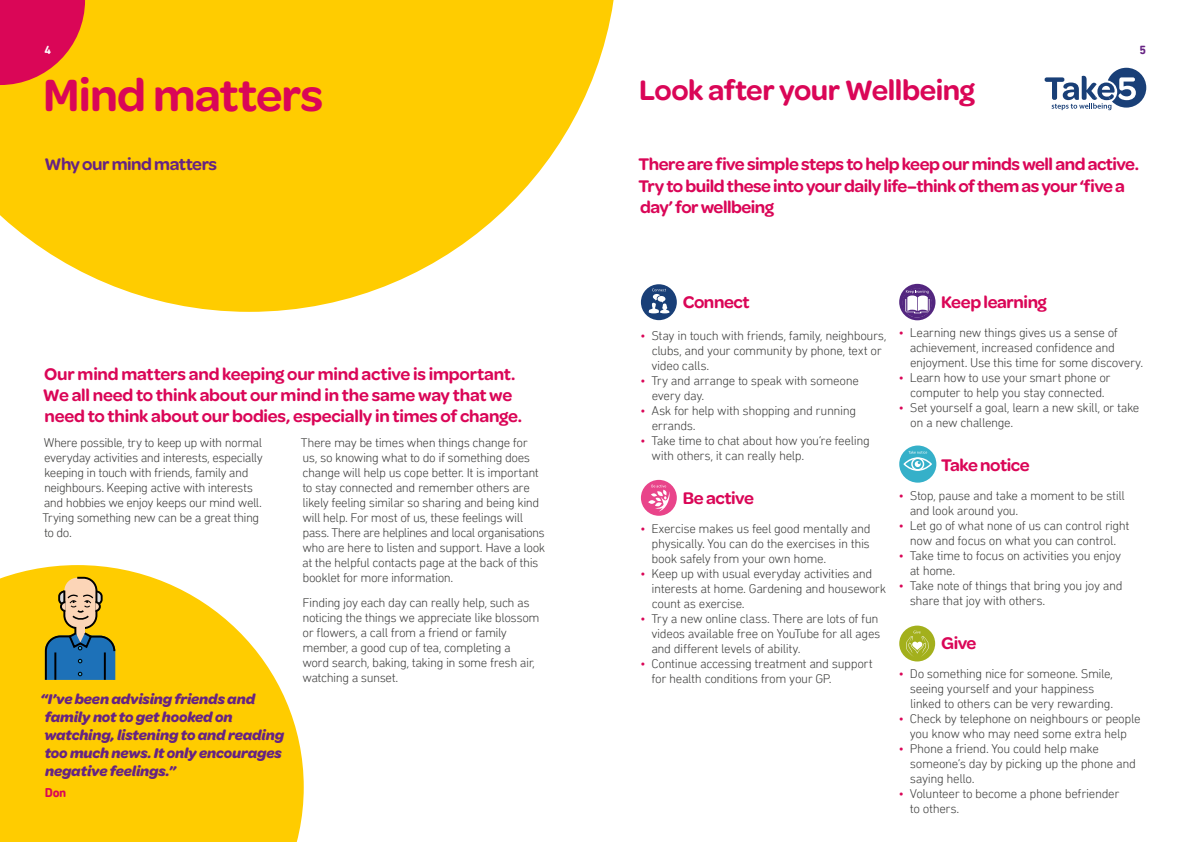
<style>
.page{position:relative;width:1191px;height:842px;background:#fff}
.page>*{position:absolute;margin:0;border:0;box-sizing:border-box;transform-origin:0 0}
.SECTION_HEADING{font:600 48px "Omnes Cyrillic";letter-spacing:-.02em;color:#da0657}
.PAGE_HEADING{font:600 30px "Omnes Cyrillic";letter-spacing:-.015em;color:#da0657}
.PAGE_HEADING-2{font:600 18px/21px "Omnes Cyrillic";letter-spacing:-.01em;color:#da0657}
.SUB-SUBHEADING{font:600 18px/21px "Omnes Cyrillic";letter-spacing:-.025em;color:#da0657}
.BODY{font:600 18px "Omnes Cyrillic";letter-spacing:-.025em;color:#da0657}
.SUB-SUBHEADING-2{font:600 18px "Omnes Cyrillic";letter-spacing:-.025em;color:#662383}
.QUOTE{font:italic 700 15px/18px "Omnes Cyrillic";letter-spacing:-.01em;color:#662383}
.BODY-2{font:300 13px/15px "DIN Next Rounded LT Pro";letter-spacing:-.03em;color:#3c3c3b}
.BULLET_POINTS{font:300 13px/15px "DIN Next Rounded LT Pro";letter-spacing:-.03em;color:#3c3c3b}
.Quotee{font:700 13px "DIN Next Rounded LT Pro";color:#da0657}
.t1{font:700 12px "DIN Next Rounded LT Pro";color:#fff}
.t2{font:700 12px "DIN Next Rounded LT Pro";color:#662383}
.s1{color:#da0657}
</style>
<div class="page">
<svg style="left:0;top:0;width:614px;height:312px;fill:#fc0"></svg>
<svg style="left:0;top:0;width:85px;height:85px"></svg>
<svg style="left:0;top:565px;width:304px;height:277px;fill:#fc0"></svg>
<svg style="left:44px;top:576px;width:72px;height:106px"></svg>
<hr style="left:104px;top:652px;width:2px;height:28px;background:#000">
<hr style="left:54px;top:652px;width:2px;height:28px;background:#000">
<svg style="left:1044px;top:68px;width:102px;height:42px"></svg>
<div style="left:641px;top:284px;width:36px;height:36px;background:#193f77;border-radius:50%"></div>
<svg style="left:648px;top:288px;width:21px;height:25px"></svg>
<div style="left:899px;top:445px;width:37px;height:38px;background:#35b0c9;border-radius:50%"></div>
<svg style="left:903px;top:451px;width:29px;height:20px"></svg>
<div style="left:641px;top:480px;width:36px;height:36px;background:#e9448a;border-radius:50%"></div>
<svg style="left:648px;top:485px;width:22px;height:26px"></svg>
<div style="left:899px;top:284px;width:36px;height:36px;background:#53267f;border-radius:50%"></div>
<svg style="left:900px;top:286px;width:34px;height:33px"></svg>
<div style="left:899px;top:626px;width:36px;height:35px;background:#a3b01c;border-radius:50%"></div>
<svg style="left:906px;top:631px;width:22px;height:26px"></svg>
<p class="t1" style="left:45px;top:43px;width:8px">4</p>
<p class="t2" style="left:1139px;top:43px;width:8px">5</p>
<h2 class="SECTION_HEADING" style="left:43px;top:69px;width:282px">Mind matters</h2>
<h3 class="SUB-SUBHEADING-2" style="left:45px;top:155px;width:174px">Why our mind matters</h3>
<h1 class="PAGE_HEADING-2" style="left:43px;top:364px;width:480px">Our mind matters and keeping our mind active is important.<br>We all need to think about our mind in the same way that we need to think about our bodies, especially in times of change.</h1>
<p class="BODY-2" style="left:43px;top:435px;width:222px">Where possible, try to keep up with normal everyday activities and interests, especially keeping in touch with friends, family and neighbours. Keeping active with interests and hobbies we enjoy keeps our mind well.<br>Trying something new can be a great thing to do.</p>
<p class="BODY-2" style="left:301px;top:435px;width:246px">There may be times when things change for us, so knowing what to do if something does change will help us cope better. It is important to stay connected and remember others are likely feeling similar so sharing and being kind will help. For most of us, these feelings will pass. There are helplines and local organisations who are here to listen and support. Have a look at the helpful contacts page at the back of this booklet for more information.</p>
<p class="BODY-2" style="left:302px;top:595px;width:239px">Finding joy each day can really help, such as noticing the things we appreciate like blossom or flowers, a call from a friend or family member, a good cup of tea, completing a word search, baking, taking in some fresh air, watching a sunset.</p>
<h5 class="QUOTE" style="left:41px;top:690px;width:245px">“I’ve been advising friends and family not to get hooked on watching, listening to and reading too much news. It only encourages negative feelings.”</h5>
<p class="Quotee" style="left:45px;top:784px;width:23px">Don</p>
<h1 class="PAGE_HEADING" style="left:639px;top:73px;width:337px">Look after your Wellbeing</h1>
<h3 class="SUB-SUBHEADING" style="left:638px;top:154px;width:502px">There are five simple steps to help keep our minds well and active.<br>Try to build these into your daily life–think of them as your ‘five a day’ for wellbeing</h3>
<h3 class="SUB-SUBHEADING" style="left:682px;top:291px;width:69px">Connect</h3>
<h6 class="BULLET_POINTS" style="left:651px;top:328px;width:237px;text-indent:-11px"><span class="s1">•</span> Stay in touch with friends, family, neighbours, clubs, and your community by phone, text or video calls.</h6>
<h6 class="BULLET_POINTS" style="left:651px;top:373px;width:209px;text-indent:-11px"><span class="s1">•</span> Try and arrange to speak with someone every day.</h6>
<h6 class="BULLET_POINTS" style="left:651px;top:403px;width:206px;text-indent:-11px"><span class="s1">•</span> Ask for help with shopping and running errands.</h6>
<h6 class="BULLET_POINTS" style="left:651px;top:433px;width:220px;text-indent:-11px"><span class="s1">•</span> Take time to chat about how you’re feeling with others, it can really help.</h6>
<p class="BODY" style="left:682px;top:488px;width:73px">Be active</p>
<p class="BODY-2" style="left:651px;top:521px;width:221px;text-align:justify;text-indent:-11px"><span class="s1">•</span> Exercise makes us feel good mentally and physically. You can do the exercises in this book safely from your own home.</p>
<p class="BODY-2" style="left:651px;top:566px;width:236px;text-indent:-11px"><span class="s1">•</span> Keep up with usual everyday activities and interests at home. Gardening and housework count as exercise.</p>
<p class="BODY-2" style="left:651px;top:611px;width:231px;text-indent:-11px"><span class="s1">•</span> Try a new online class. There are lots of fun videos available free on YouTube for all ages and different levels of ability.</p>
<p class="BODY-2" style="left:651px;top:656px;width:223px;text-indent:-11px"><span class="s1">•</span> Continue accessing treatment and support for health conditions from your GP.</p>
<h3 class="SUB-SUBHEADING" style="left:941px;top:291px;width:107px">Keep learning</h3>
<p class="BODY-2" style="left:909px;top:325px;width:235px;text-indent:-11px"><span class="s1">•</span> Learning new things gives us a sense of achievement, increased confidence and enjoyment. Use this time for some discovery.</p>
<p class="BODY-2" style="left:899px;top:370px;width:213px;text-align:center"><span class="s1">•</span> Learn how to use your smart phone or computer to help you stay connected.</p>
<p class="BODY-2" style="left:910px;top:400px;width:231px;text-indent:-11px"><span class="s1">•</span> Set yourself a goal, learn a new skill, or take on a new challenge.</p>
<p class="BODY" style="left:941px;top:455px;width:90px">Take notice</p>
<p class="BODY-2" style="left:909px;top:488px;width:217px;text-indent:-11px"><span class="s1">•</span> Stop, pause and take a moment to be still and look around you.</p>
<p class="BODY-2" style="left:899px;top:518px;width:232px;text-align:center"><span class="s1">•</span> Let go of what none of us can control right now and focus on what you can control.</p>
<p class="BODY-2" style="left:909px;top:548px;width:213px;text-indent:-11px"><span class="s1">•</span> Take time to focus on activities you enjoy at home.</p>
<p class="BODY-2" style="left:910px;top:578px;width:214px;text-indent:-11px"><span class="s1">•</span> Take note of things that bring you joy and share that joy with others.</p>
<p class="BODY" style="left:941px;top:633px;width:37px">Give</p>
<p class="BODY-2" style="left:910px;top:666px;width:205px;text-indent:-11px"><span class="s1">•</span> Do something nice for someone. Smile, seeing yourself and your happiness linked to others can be very rewarding.</p>
<p class="BODY-2" style="left:899px;top:711px;width:243px;text-align:center"><span class="s1">•</span> Check by telephone on neighbours or people you know who may need some extra help</p>
<p class="BODY-2" style="left:910px;top:741px;width:228px;text-indent:-11px"><span class="s1">•</span> Phone a friend. You could help make someone’s day by picking up the phone and saying hello.</p>
<p class="BODY-2" style="left:910px;top:786px;width:211px;text-indent:-11px"><span class="s1">•</span> Volunteer to become a phone befriender to others.</p>
</div>
